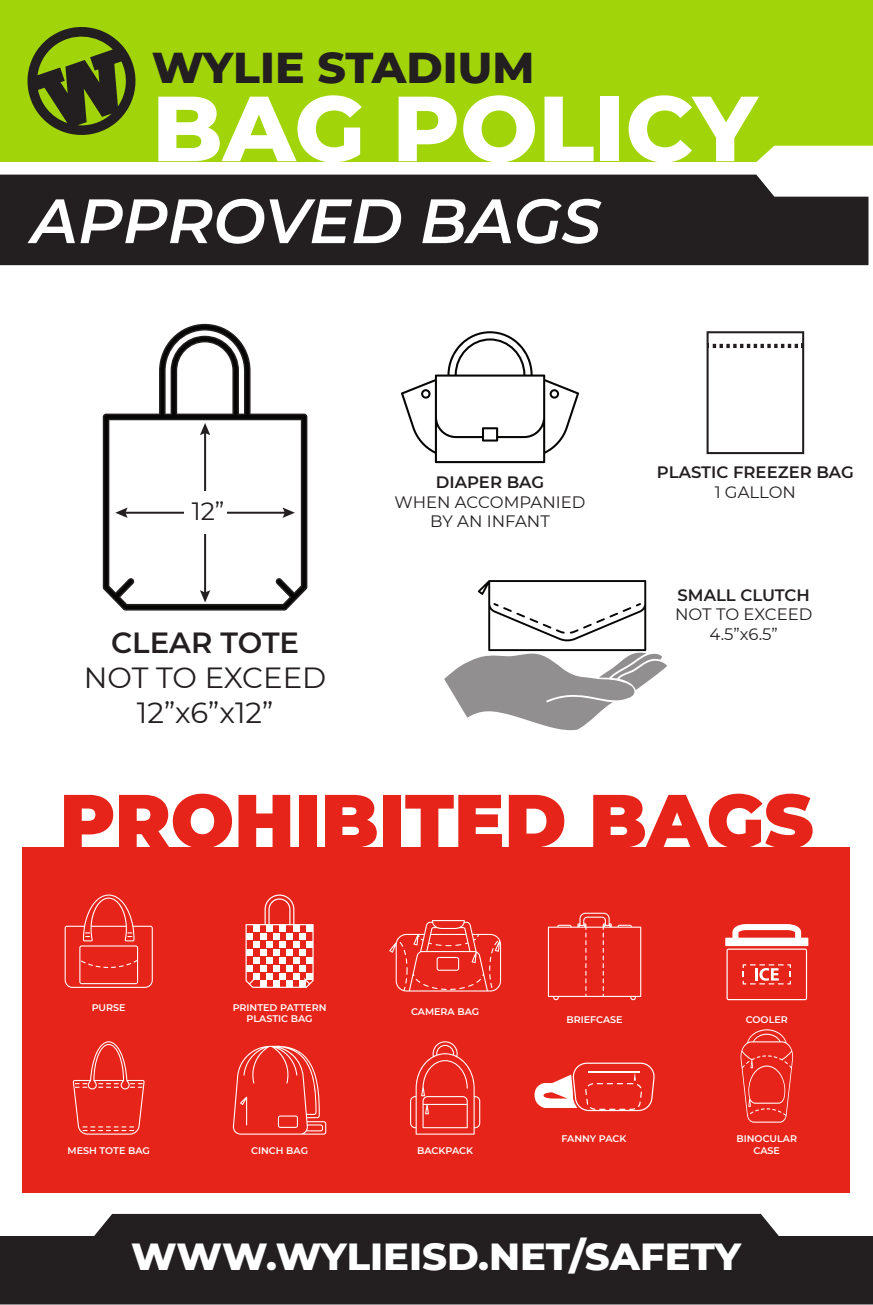
<style>
.page{position:relative;width:873px;height:1305px;background:#fff}
.page>*{position:absolute;margin:0;border:0;box-sizing:border-box;transform-origin:0 0}
.t1{font:800 92.2px "Montserrat";color:#fff}
.t2{font:900 75px "Montserrat";color:#e72419}
.t3{font:italic 600 62.5px "Montserrat";letter-spacing:-.005em;color:#fff}
.t4{font:800 44.05px "Montserrat";color:#231f20}
.t5{font:800 38.5px "Montserrat";color:#fff}
.t6{font:29.15px/35px "Montserrat";color:#231f20;text-align:center}
.t7{font:600 29.15px "Montserrat";color:#231f20}
.t8{font:25px "Montserrat";color:#231f20}
.t9{font:16.5px/19.8px "Montserrat";color:#231f20;text-align:center}
.t10{font:600 16.5px "Montserrat";color:#231f20}
.t11{font:600 9.6px/11.5px "Montserrat";color:#fff;text-align:center}
</style>
<div class="page">
<svg style="left:0;top:1214px;width:873px;height:91px;background:#302d2e"></svg>
<div style="left:0;top:175px;width:868px;height:90px;background:#231f20"></div>
<svg style="left:707px;top:331px;width:97px;height:123px"></svg>
<svg style="left:103px;top:324px;width:204px;height:287px"></svg>
<svg style="left:401px;top:331px;width:178px;height:132px"></svg>
<svg style="left:444px;top:580px;width:223px;height:150px"></svg>
<div style="left:22px;top:847px;width:828px;height:345px;background:#e72419"></div>
<svg style="left:65px;top:895px;width:88px;height:93px"></svg>
<svg style="left:246px;top:895px;width:68px;height:93px"></svg>
<svg style="left:389px;top:920px;width:112px;height:72px"></svg>
<svg style="left:73px;top:1041px;width:72px;height:94px"></svg>
<svg style="left:233px;top:1045px;width:93px;height:90px"></svg>
<svg style="left:410px;top:1041px;width:70px;height:94px"></svg>
<svg style="left:548px;top:913px;width:93px;height:87px"></svg>
<svg style="left:725px;top:924px;width:83px;height:76px"></svg>
<svg style="left:535px;top:1063px;width:120px;height:48px"></svg>
<svg style="left:740px;top:1029px;width:53px;height:94px"></svg>
<div style="left:0;top:0;width:873px;height:162px;background:#a2d40a"></div>
<svg style="left:28px;top:27px;width:108px;height:108px;background:#5a6e16"></svg>
<hr style="left:124px;top:512px;width:163px;height:2px;background:#231f20">
<svg style="left:283px;top:508px;width:12px;height:10px"></svg>
<svg style="left:115px;top:508px;width:13px;height:10px"></svg>
<hr style="left:204px;top:431px;width:2px;height:163px;background:#231f20">
<svg style="left:200px;top:423px;width:10px;height:12px"></svg>
<svg style="left:200px;top:590px;width:10px;height:13px"></svg>
<div style="left:184px;top:492px;width:42px;height:42px;background:#fff"></div>
<h3 class="t4" style="left:152px;top:35px;width:384px">WYLIE STADIUM</h3>
<h1 class="t1" style="left:152px;top:61px;width:607px">BAG POLICY</h1>
<h3 class="t3" style="left:31px;top:177px;width:571px">APPROVED BAGS</h3>
<h3 class="t8" style="left:192px;top:494px;width:34px">12”</h3>
<h3 class="t7" style="left:111px;top:622px;width:190px">CLEAR TOTE</h3>
<h3 class="t6" style="left:84px;top:659px;width:244px">NOT TO EXCEED<br>12”x6”x12”</h3>
<h3 class="t10" style="left:436px;top:470px;width:110px">DIAPER BAG</h3>
<h3 class="t9" style="left:395px;top:491px;width:192px">WHEN ACCOMPANIED<br>BY AN INFANT</h3>
<h3 class="t10" style="left:657px;top:460px;width:198px">PLASTIC FREEZER BAG</h3>
<h3 class="t9" style="left:715px;top:481px;width:83px">1 GALLON</h3>
<h3 class="t10" style="left:678px;top:583px;width:134px">SMALL CLUTCH</h3>
<h3 class="t9" style="left:675px;top:604px;width:139px">NOT TO EXCEED<br>4.5”x6.5”</h3>
<h2 class="t2" style="left:60px;top:764px;width:755px">PROHIBITED BAGS</h2>
<p class="t11" style="left:92px;top:1001px;width:35px">PURSE</p>
<p class="t11" style="left:233px;top:1001px;width:95px">PRINTED PATTERN<br>PLASTIC BAG</p>
<p class="t11" style="left:411px;top:1005px;width:70px">CAMERA BAG</p>
<p class="t11" style="left:68px;top:1145px;width:84px">MESH TOTE BAG</p>
<p class="t11" style="left:251px;top:1145px;width:59px">CINCH BAG</p>
<p class="t11" style="left:417px;top:1145px;width:57px">BACKPACK</p>
<p class="t11" style="left:566px;top:1014px;width:58px">BRIEFCASE</p>
<p class="t11" style="left:746px;top:1014px;width:44px">COOLER</p>
<p class="t11" style="left:561px;top:1133px;width:67px">FANNY PACK</p>
<p class="t11" style="left:736px;top:1133px;width:62px">BINOCULAR<br>CASE</p>
<h3 class="t5" style="left:131px;top:1228px;width:612px">WWW.WYLIEISD.NET/SAFETY</h3>
</div>
